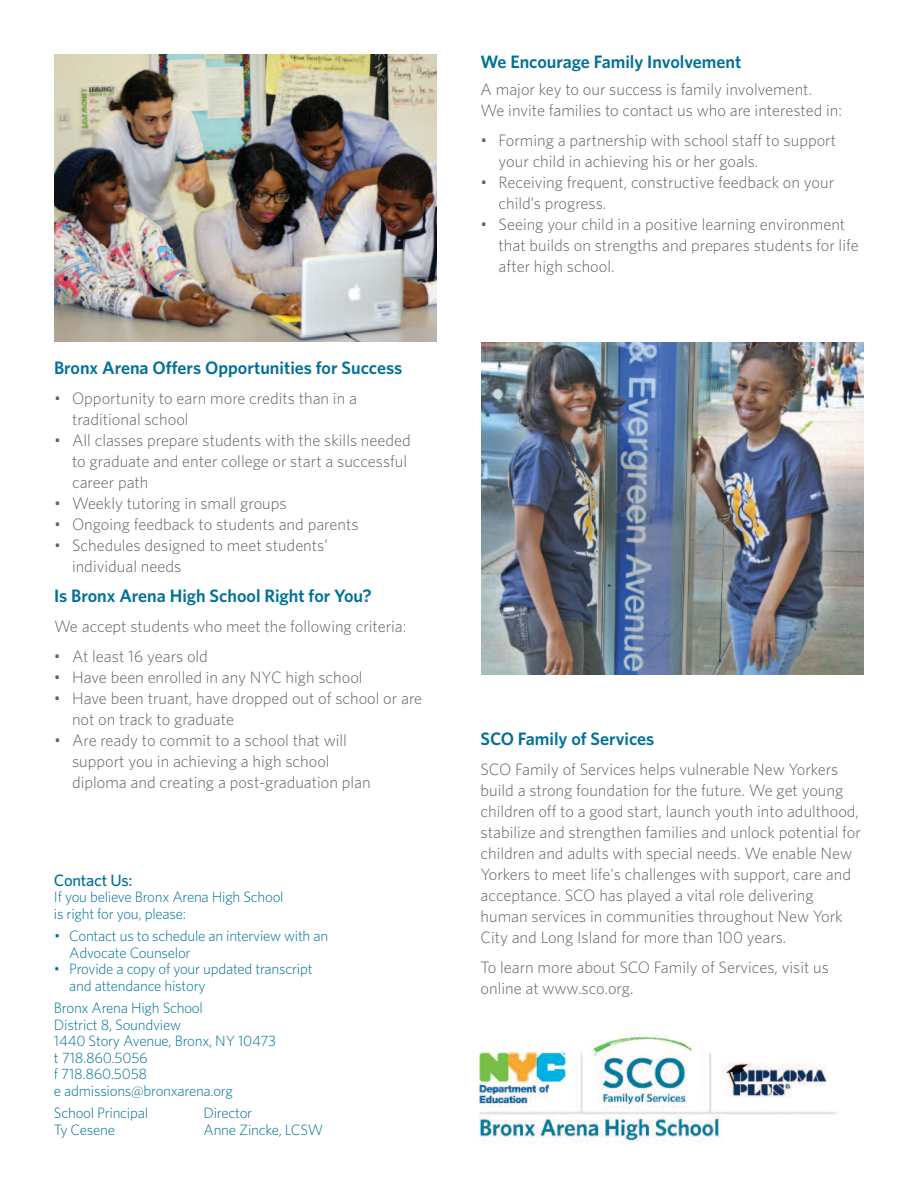
<style>
.page{position:relative;width:918px;height:1188px;background:#fff}
.page>*{position:absolute;margin:0;border:0;box-sizing:border-box;transform-origin:0 0}
.t1{font:600 18px "Whitney";color:#007097}
.t2{font:300 16.5px/21px "Whitney";color:#626358}
.t3{font:500 16.5px "Whitney";letter-spacing:-.015em;color:#007097}
.t4{font:300 15px/16.5px "Whitney";letter-spacing:-.015em;color:#007097}
</style>
<div class="page">
<img style="left:479px;top:1030px;width:357px;height:113px">
<img style="left:54px;top:54px;width:383px;height:288px">
<img style="left:481px;top:343px;width:383px;height:332px">
<p class="t1" style="left:54px;top:362px;width:350px">Bronx Arena Offers Opportunities for Success</p>
<p class="t2" style="left:72px;top:389px;width:286px;text-indent:-18px">• Opportunity to earn more credits than in a traditional school</p>
<p class="t2" style="left:72px;top:431px;width:340px;text-indent:-18px">• All classes prepare students with the skills needed to graduate and enter college or start a successful career path</p>
<p class="t2" style="left:54px;top:494px;width:234px">• Weekly tutoring in small groups</p>
<p class="t2" style="left:54px;top:515px;width:306px">• Ongoing feedback to students and parents</p>
<p class="t2" style="left:72px;top:536px;width:257px;text-indent:-18px">• Schedules designed to meet students’ individual needs</p>
<p class="t1" style="left:54px;top:590px;width:319px">Is Bronx Arena High School Right for You?</p>
<p class="t2" style="left:54px;top:617px;width:354px">We accept students who meet the following criteria:</p>
<p class="t2" style="left:54px;top:647px;width:155px">• At least 16 years old</p>
<p class="t2" style="left:54px;top:668px;width:310px">• Have been enrolled in any NYC high school</p>
<p class="t2" style="left:72px;top:689px;width:352px;text-indent:-18px">• Have been truant, have dropped out of school or are not on track to graduate</p>
<p class="t2" style="left:72px;top:731px;width:300px;text-indent:-18px">• Are ready to commit to a school that will support you in achieving a high school diploma and creating a post-graduation plan</p>
<p class="t3" style="left:54px;top:874px;width:80px">Contact Us:</p>
<p class="t4" style="left:54px;top:890px;width:231px">If you believe Bronx Arena High School is right for you, please:</p>
<p class="t4" style="left:69px;top:929px;width:260px;text-indent:-15px">• Contact us to schedule an interview with an<br>Advocate Counselor</p>
<p class="t4" style="left:69px;top:962px;width:245px;text-indent:-15px">• Provide a copy of your updated transcript and attendance history</p>
<p class="t4" style="left:54px;top:1001px;width:224px">Bronx Arena High School<br>District 8, Soundview<br>1440 Story Avenue, Bronx, NY 10473 t 718.860.5056<br>f 718.860.5058<br>e admissions@bronxarena.org</p>
<p class="t4" style="left:54px;top:1106px;width:96px">School Principal</p>
<p class="t4" style="left:204px;top:1106px;width:50px">Director</p>
<p class="t4" style="left:54px;top:1123px;width:63px">Ty Cesene</p>
<p class="t4" style="left:204px;top:1123px;width:121px">Anne Zincke, LCSW</p>
<p class="t1" style="left:481px;top:56px;width:262px">We Encourage Family Involvement</p>
<p class="t2" style="left:481px;top:81px;width:363px">A major key to our success is family involvement.<br>We invite families to contact us who are interested in:</p>
<p class="t2" style="left:499px;top:132px;width:339px;text-indent:-18px">• Forming a partnership with school staff to support your child in achieving his or her goals.</p>
<p class="t2" style="left:499px;top:174px;width:337px;text-indent:-18px">• Receiving frequent, constructive feedback on your child’s progress.</p>
<p class="t2" style="left:499px;top:216px;width:362px;text-indent:-18px">• Seeing your child in a positive learning environment that builds on strengths and prepares students for life after high school.</p>
<p class="t1" style="left:481px;top:732px;width:175px">SCO Family of Services</p>
<p class="t2" style="left:481px;top:760px;width:382px">SCO Family of Services helps vulnerable New Yorkers build a strong foundation for the future. We get young children off to a good start, launch youth into adulthood, stabilize and strengthen families and unlock potential for children and adults with special needs. We enable New Yorkers to meet life's challenges with support, care and acceptance. SCO has played a vital role delivering human services in communities throughout New York City and Long Island for more than 100 years.</p>
<p class="t2" style="left:481px;top:958px;width:350px">To learn more about SCO Family of Services, visit us online at www.sco.org.</p>
</div>
